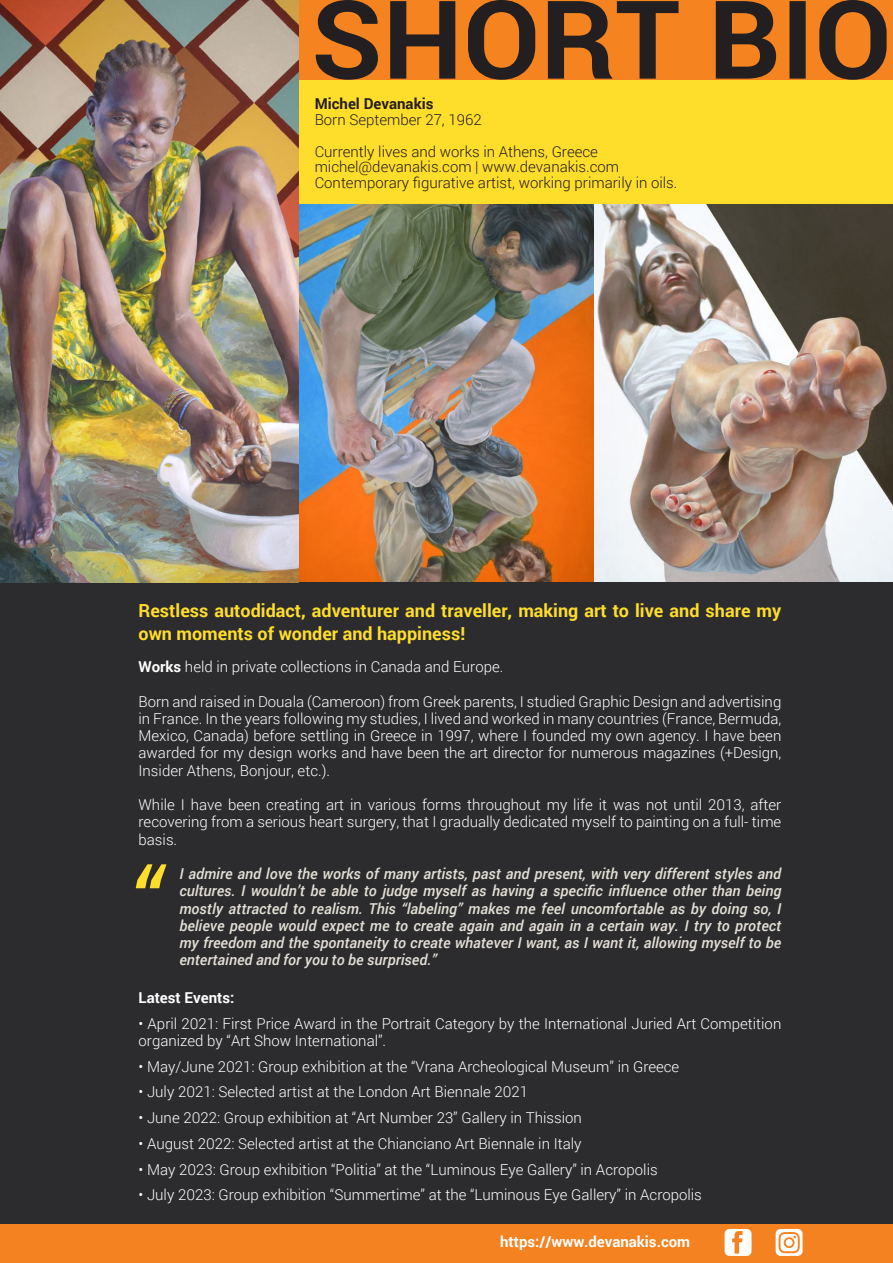
<style>
.page{position:relative;width:893px;height:1263px;background:#fff}
.page>*{position:absolute;margin:0;border:0;box-sizing:border-box;transform-origin:0 0}
.t1{font:700 18px/22.5px "Roboto";color:#ffdd2b}
.t2{font:300 15px/17.2px "Roboto";color:#fff;text-align:justify}
.t3{font:italic 500 15px/17.2px "Roboto";color:#e3dfd6;text-align:justify}
.t4{font:300 15px "Roboto";color:#231f20}
.t5{font:700 15px "Roboto";color:#fff}
.t6{font:700 15px "Roboto";color:#231f20}
.s1{font-weight:700}
</style>
<div class="page">
<img style="left:298px;top:204px;width:595px;height:379px">
<div style="left:0;top:583px;width:893px;height:680px;background:#2c2c2e"></div>
<div style="left:0;top:0;width:893px;height:81px;background:#f58420"></div>
<div style="left:0;top:81px;width:893px;height:123px;background:#ffdd2b"></div>
<div style="left:0;top:1225px;width:893px;height:38px;background:#f58220"></div>
<svg style="left:136px;top:864px;width:31px;height:24px"></svg>
<img style="left:0;top:0;width:298px;height:583px">
<svg style="left:316px;top:0;width:571px;height:80px"></svg>
<svg style="left:776px;top:1229px;width:26px;height:27px"></svg>
<svg style="left:725px;top:1229px;width:26px;height:27px"></svg>
<p class="t6" style="left:315px;top:93px;width:120px">Michel Devanakis</p>
<p class="t4" style="left:315px;top:109px;width:169px">Born September 27, 1962</p>
<p class="t4" style="left:315px;top:141px;width:285px">Currently lives and works in Athens, Greece</p>
<p class="t4" style="left:315px;top:157px;width:306px">michel@devanakis.com | www.devanakis.com</p>
<p class="t4" style="left:315px;top:172px;width:364px">Contemporary figurative artist, working primarily in oils.</p>
<p class="t1" style="left:139px;top:599px;width:644px">Restless autodidact, adventurer and traveller, making art to live and share my own moments of wonder and happiness!</p>
<p class="t2" style="left:139px;top:658px;width:366px"><span class="s1">Works</span> held in private collections in Canada and Europe.</p>
<p class="t2" style="left:139px;top:692px;width:644px">Born and raised in Douala (Cameroon) from Greek parents, I studied Graphic Design and advertising in France. In the years following my studies, I lived and worked in many countries (France, Bermuda, Mexico, Canada) before settling in Greece in 1997, where I founded my own agency. I have been awarded for my design works and have been the art director for numerous magazines (+Design, Insider Athens, Bonjour, etc.).</p>
<p class="t2" style="left:139px;top:796px;width:644px">While I have been creating art in various forms throughout my life it was not until 2013, after recovering from a serious heart surgery, that I gradually dedicated myself to painting on a full- time basis.</p>
<p class="t3" style="left:179px;top:865px;width:603px">I admire and love the works of many artists, past and present, with very different styles and cultures. I wouldn’t be able to judge myself as having a specific influence other than being mostly attracted to realism. This “labeling” makes me feel uncomfortable as by doing so, I believe people would expect me to create again and again in a certain way. I try to protect my freedom and the spontaneity to create whatever I want, as I want it, allowing myself to be entertained and for you to be surprised.”</p>
<p class="t5" style="left:139px;top:987px;width:97px">Latest Events:</p>
<p class="t2" style="left:139px;top:1014px;width:644px">• April 2021: First Price Award in the Portrait Category by the International Juried Art Competition organized by “Art Show International”.</p>
<p class="t2" style="left:139px;top:1057px;width:542px">• May/June 2021: Group exhibition at the “Vrana Archeological Museum” in Greece</p>
<p class="t2" style="left:139px;top:1083px;width:391px">• July 2021: Selected artist at the London Art Biennale 2021</p>
<p class="t2" style="left:139px;top:1108px;width:445px">• June 2022: Group exhibition at “Art Number 23” Gallery in Thission</p>
<p class="t2" style="left:139px;top:1134px;width:444px">• August 2022: Selected artist at the Chianciano Art Biennale in Italy</p>
<p class="t2" style="left:139px;top:1160px;width:521px">• May 2023: Group exhibition “Politia” at the “Luminous Eye Gallery” in Acropolis</p>
<p class="t2" style="left:139px;top:1186px;width:565px">• July 2023: Group exhibition “Summertime” at the “Luminous Eye Gallery” in Acropolis</p>
<p class="t5" style="left:500px;top:1231px;width:192px">https://www.devanakis.com</p>
</div>
